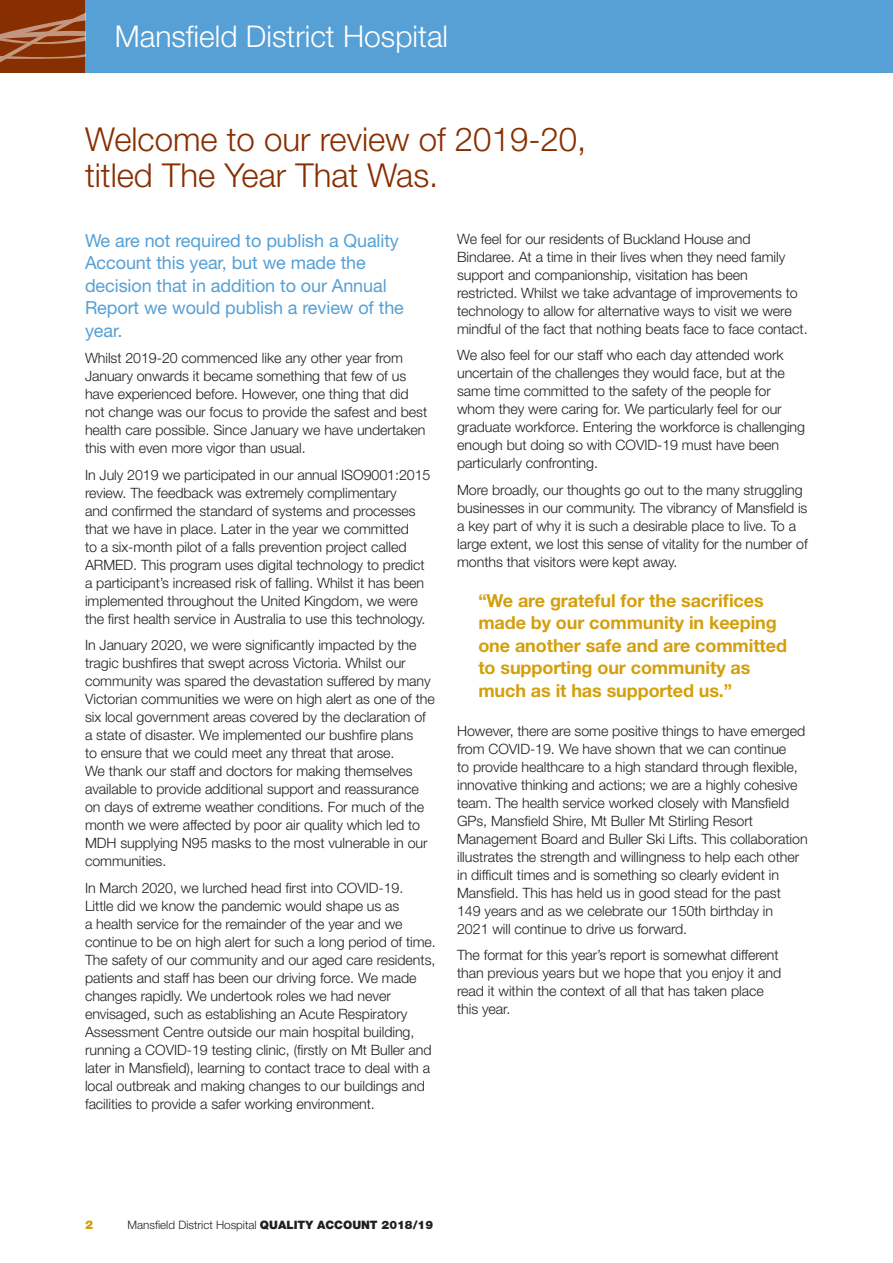
<style>
.page{position:relative;width:893px;height:1263px;background:#fff}
.page>*{position:absolute;margin:0;border:0;box-sizing:border-box;transform-origin:0 0}
.t1{font:300 33px/36px "Helvetica Neue LT Std";color:#882f01}
.t2{font:300 30px "Helvetica Neue LT Std";color:#fff}
.t3{font:700 18px/22.5px "Helvetica Neue LT Std";letter-spacing:-.005em;color:#d49f0c}
.t4{font:18px/22.5px "Helvetica Neue LT Std";letter-spacing:-.005em;color:#56a0d5}
.t5{font:300 14.25px/18px "Helvetica Neue LT Std";letter-spacing:-.005em;color:#231f20}
.t6{font:900 12px "Helvetica Neue LT Std";color:#d49f0c}
.t7{font:300 11.7px "Helvetica Neue LT Std";color:#231f20}
.s1{font-weight:900}
</style>
<div class="page">
<div style="left:0;top:0;width:893px;height:72px;background:#56a0d5"></div>
<svg style="left:0;top:0;width:85px;height:72px;background:#94451b"></svg>
<h2 class="t2" style="left:115px;top:18px;width:335px">Mansfield District Hospital</h2>
<h1 class="t1" style="left:85px;top:121px;width:503px">Welcome to our review of 2019-20, titled The Year That Was.</h1>
<p class="t4" style="left:85px;top:229px;width:320px">We are not required to publish a Quality<br>Account this year, but we made the decision that in addition to our Annual<br>Report we would publish a review of the year.</p>
<p class="t5" style="left:85px;top:349px;width:344px">Whilst 2019-20 commenced like any other year from January onwards it became something that few of us have experienced before. However, one thing that did not change was our focus to provide the safest and best health care possible. Since January we have undertaken this with even more vigor than usual.</p>
<p class="t5" style="left:85px;top:465px;width:347px">In July 2019 we participated in our annual ISO9001:2015 review. The feedback was extremely complimentary<br>and confirmed the standard of systems and processes that we have in place. Later in the year we committed<br>to a six-month pilot of a falls prevention project called ARMED. This program uses digital technology to predict a participant’s increased risk of falling. Whilst it has been implemented throughout the United Kingdom, we were the first health service in Australia to use this technology.</p>
<p class="t5" style="left:85px;top:636px;width:351px">In January 2020, we were significantly impacted by the tragic bushfires that swept across Victoria. Whilst our community was spared the devastation suffered by many Victorian communities we were on high alert as one of the six local government areas covered by the declaration of a state of disaster. We implemented our bushfire plans<br>to ensure that we could meet any threat that arose.<br>We thank our staff and doctors for making themselves available to provide additional support and reassurance on days of extreme weather conditions. For much of the month we were affected by poor air quality which led to MDH supplying N95 masks to the most vulnerable in our communities.</p>
<p class="t5" style="left:85px;top:878px;width:352px">In March 2020, we lurched head first into COVID-19.<br>Little did we know the pandemic would shape us as<br>a health service for the remainder of the year and we continue to be on high alert for such a long period of time.<br>The safety of our community and our aged care residents, patients and staff has been our driving force. We made changes rapidly. We undertook roles we had never envisaged, such as establishing an Acute Respiratory Assessment Centre outside our main hospital building, running a COVID-19 testing clinic, (firstly on Mt Buller and later in Mansfield), learning to contact trace to deal with a local outbreak and making changes to our buildings and facilities to provide a safer working environment.</p>
<p class="t5" style="left:457px;top:230px;width:352px">We feel for our residents of Buckland House and Bindaree. At a time in their lives when they need family support and companionship, visitation has been restricted. Whilst we take advantage of improvements to technology to allow for alternative ways to visit we were mindful of the fact that nothing beats face to face contact.</p>
<p class="t5" style="left:457px;top:346px;width:349px">We also feel for our staff who each day attended work uncertain of the challenges they would face, but at the same time committed to the safety of the people for whom they were caring for. We particularly feel for our graduate workforce. Entering the workforce is challenging enough but doing so with COVID-19 must have been particularly confronting.</p>
<p class="t5" style="left:457px;top:481px;width:352px">More broadly, our thoughts go out to the many struggling businesses in our community. The vibrancy of Mansfield is a key part of why it is such a desirable place to live. To a large extent, we lost this sense of vitality for the number of months that visitors were kept away.</p>
<p class="t3" style="left:478px;top:588px;width:310px">“We are grateful for the sacrifices made by our community in keeping one another safe and are committed to supporting our community as much as it has supported us.”</p>
<p class="t5" style="left:457px;top:721px;width:352px">However, there are some positive things to have emerged from COVID-19. We have shown that we can continue<br>to provide healthcare to a high standard through flexible, innovative thinking and actions; we are a highly cohesive team. The health service worked closely with Mansfield GPs, Mansfield Shire, Mt Buller Mt Stirling Resort Management Board and Buller Ski Lifts. This collaboration illustrates the strength and willingness to help each other in difficult times and is something so clearly evident in Mansfield. This has held us in good stead for the past 149 years and as we celebrate our 150th birthday in 2021 will continue to drive us forward.</p>
<p class="t5" style="left:457px;top:946px;width:326px">The format for this year’s report is somewhat different than previous years but we hope that you enjoy it and read it within the context of all that has taken place this year.</p>
<p class="t6" style="left:85px;top:1217px;width:10px">2</p>
<p class="t7" style="left:128px;top:1218px;width:307px">Mansfield District Hospital <span class="s1">QUALITY ACCOUNT 2018/19</span></p>
</div>
